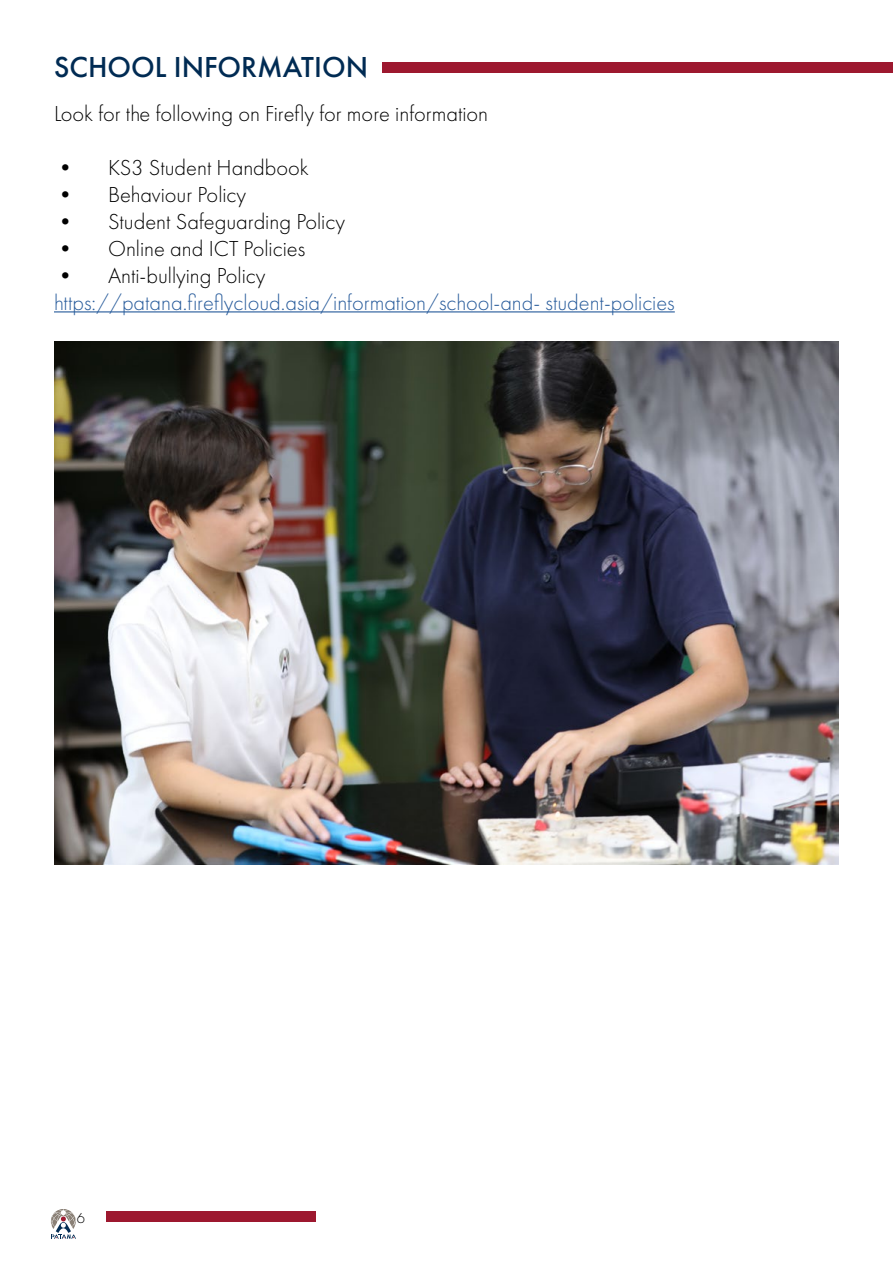
<style>
.page{position:relative;width:893px;height:1263px;background:#fff}
.page>*{position:absolute;margin:0;border:0;box-sizing:border-box;transform-origin:0 0}
.t1{font:500 30px "Futura PT";color:#002b53}
.t2{font:300 22.5px "Futura PT";color:#000}
.t3{font:300 22.5px "Futura PT";color:#275b9b}
.t4{font:300 15px "Futura PT";color:#000}
</style>
<div class="page">
<div style="left:106px;top:1211px;width:210px;height:10px;background:#9d182f"></div>
<svg style="left:51px;top:1209px;width:25px;height:30px"></svg>
<hr style="left:54px;top:311px;width:621px;height:1px;background:#275b9b">
<img style="left:54px;top:342px;width:785px;height:523px">
<div style="left:383px;top:62px;width:510px;height:10px;background:#9d182f"></div>
<h1 class="t1" style="left:54px;top:49px;width:316px">SCHOOL INFORMATION</h1>
<p class="t2" style="left:54px;top:100px;width:436px">Look for the following on Firefly for more information</p>
<p class="t2" style="left:54px;top:154px;width:256px">• KS3 Student Handbook</p>
<p class="t2" style="left:54px;top:181px;width:194px">• Behaviour Policy</p>
<p class="t2" style="left:54px;top:208px;width:292px">• Student Safeguarding Policy</p>
<p class="t2" style="left:54px;top:235px;width:253px">• Online and ICT Policies</p>
<p class="t2" style="left:54px;top:262px;width:213px">• Anti-bullying Policy</p>
<p class="t3" style="left:54px;top:289px;width:622px">https://patana.fireflycloud.asia/information/school-and- student-policies</p>
<p class="t4" style="left:77px;top:1209px;width:10px">6</p>
</div>
